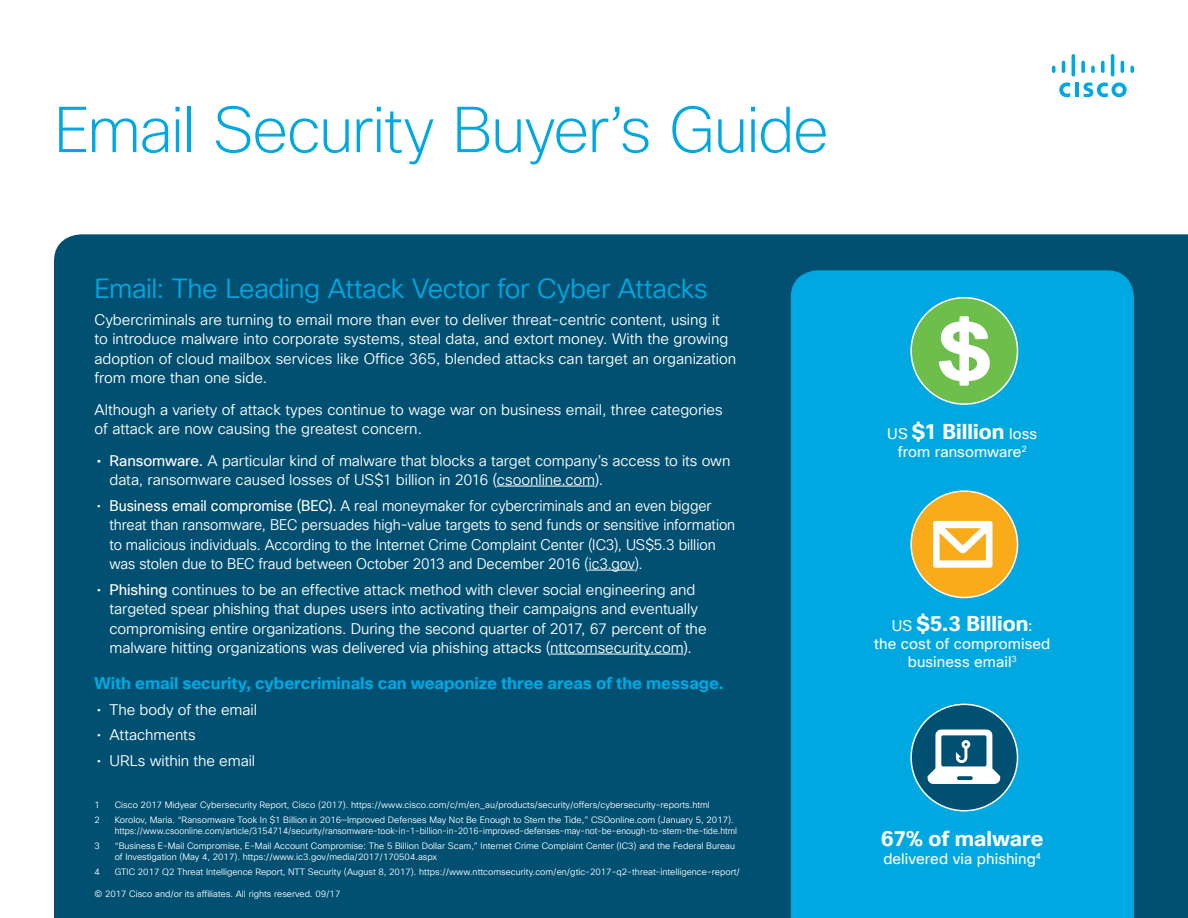
<style>
.page{position:relative;width:1188px;height:918px;background:#fff}
.page>*{position:absolute;margin:0;border:0;box-sizing:border-box;transform-origin:0 0}
.t1{font:200 63px "Cisco Sans TT";letter-spacing:-.025em;color:#00a8e1}
.t2{font:27px "Cisco Sans TT Light";letter-spacing:-.015em;color:#00a8e1}
.t3{font:700 21px "Cisco Sans TT";letter-spacing:.005em;color:#fff}
.t4{font:700 16.5px "Cisco Sans TT";letter-spacing:-.005em;color:#00a8e1}
.t5{font:15px/19.5px "Cisco Sans TT Light";letter-spacing:-.005em;color:#fff}
.t6{font:15px/19.5px "Cisco Sans TT Light";letter-spacing:-.005em;color:#fff;scale:.95 1}
.t7{font:15px/18px "Cisco Sans TT";letter-spacing:.005em;color:#fff;text-align:center}
.t8{font:9px/11.2px "Cisco Sans TT Light";color:#fff}
.s1{font-family:"Cisco Sans TT"}
.s2{font-weight:400;font-size:15px}
</style>
<div class="page">
<div style="left:54px;top:234px;width:1134px;height:684px;background:#015072"></div>
<div style="left:791px;top:270px;width:343px;height:648px;background:#00a8e1"></div>
<hr style="left:1075px;top:83px;width:4px;height:14px;background:#00a8e1">
<svg style="left:1059px;top:82px;width:11px;height:15px"></svg>
<svg style="left:1084px;top:82px;width:43px;height:15px"></svg>
<svg style="left:1052px;top:66px;width:3px;height:7px"></svg>
<svg style="left:1062px;top:61px;width:3px;height:12px"></svg>
<hr style="left:1072px;top:54px;width:3px;height:23px;background:#00a8e1;border-radius:2px">
<svg style="left:1081px;top:61px;width:4px;height:12px"></svg>
<svg style="left:1091px;top:66px;width:4px;height:7px"></svg>
<svg style="left:1101px;top:61px;width:4px;height:12px"></svg>
<hr style="left:1111px;top:54px;width:3px;height:23px;background:#00a8e1;border-radius:2px">
<svg style="left:1121px;top:61px;width:3px;height:12px"></svg>
<svg style="left:1130px;top:66px;width:4px;height:7px"></svg>
<hr style="left:497px;top:486px;width:97px;height:1px;background:#fff">
<hr style="left:589px;top:570px;width:46px;height:1px;background:#fff">
<hr style="left:550px;top:654px;width:133px;height:1px;background:#fff">
<div style="left:911px;top:298px;width:107px;height:106px;background:#6dbe4b;border-radius:50%"></div>
<div style="left:910px;top:297px;width:108px;height:108px;border:2px solid #fff;border-radius:50%"></div>
<svg style="left:939px;top:316px;width:51px;height:70px"></svg>
<div style="left:911px;top:491px;width:107px;height:107px;background:#faab1a;border-radius:50%"></div>
<div style="left:910px;top:490px;width:108px;height:108px;border:2px solid #fff;border-radius:50%"></div>
<svg style="left:933px;top:521px;width:60px;height:47px"></svg>
<div style="left:911px;top:704px;width:107px;height:107px;background:#015072;border-radius:50%"></div>
<div style="left:910px;top:704px;width:108px;height:108px;border:2px solid #fff;border-radius:50%"></div>
<svg style="left:928px;top:730px;width:72px;height:54px"></svg>
<h1 class="t1" style="left:54px;top:89px;width:777px">Email Security Buyer’s Guide</h1>
<h2 class="t2" style="left:94px;top:271px;width:615px">Email: The Leading Attack Vector for Cyber Attacks</h2>
<p class="t5" style="left:94px;top:310px;width:643px">Cybercriminals are turning to email more than ever to deliver threat-centric content, using it to introduce malware into corporate systems, steal data, and extort money. With the growing adoption of cloud mailbox services like Office 365, blended attacks can target an organization from more than one side.</p>
<p class="t5" style="left:94px;top:400px;width:630px">Although a variety of attack types continue to wage war on business email, three categories of attack are now causing the greatest concern.</p>
<p class="t5" style="left:110px;top:451px;width:622px;text-indent:-13px"><span class="s1">• Ransomware.</span> A particular kind of malware that blocks a target company’s access to its own data, ransomware caused losses of US$1 billion in 2016 (csoonline.com).</p>
<p class="t6" style="left:109px;top:496px;width:660px;text-indent:-13px">• <span class="s1">Business email compromise (BEC).</span> A real moneymaker for cybercriminals and an even bigger threat than ransomware, BEC persuades high-value targets to send funds or sensitive information to malicious individuals. According to the Internet Crime Complaint Center (IC3), US$5.3 billion was stolen due to BEC fraud between October 2013 and December 2016 (ic3.gov).</p>
<p class="t5" style="left:110px;top:580px;width:599px;text-indent:-13px">• <span class="s1">Phishing</span> continues to be an effective attack method with clever social engineering and targeted spear phishing that dupes users into activating their campaigns and eventually compromising entire organizations. During the second quarter of 2017, 67 percent of the malware hitting organizations was delivered via phishing attacks (nttcomsecurity.com).</p>
<p class="t4" style="left:94px;top:673px;width:631px">With email security, cybercriminals can weaponize three areas of the message.</p>
<p class="t5" style="left:97px;top:700px;width:162px">• The body of the email</p>
<p class="t5" style="left:97px;top:726px;width:100px">• Attachments</p>
<p class="t5" style="left:97px;top:751px;width:160px">• URLs within the email</p>
<p class="t8" style="left:94px;top:800px;width:7px">1</p>
<p class="t8" style="left:115px;top:800px;width:597px">Cisco 2017 Midyear Cybersecurity Report, Cisco (2017). https://www.cisco.com/c/m/en_au/products/security/offers/cybersecurity-reports.html</p>
<p class="t8" style="left:94px;top:814px;width:7px">2</p>
<p class="t8" style="left:115px;top:814px;width:624px">Korolov, Maria. “Ransomware Took In $1 Billion in 2016—Improved Defenses May Not Be Enough to Stem the Tide,” CSOonline.com (January 5, 2017). https://www.csoonline.com/article/3154714/security/ransomware-took-in-1-billion-in-2016-improved-defenses-may-not-be-enough-to-stem-the-tide.html</p>
<p class="t8" style="left:94px;top:840px;width:7px">3</p>
<p class="t8" style="left:115px;top:840px;width:622px">“Business E-Mail Compromise, E-Mail Account Compromise: The 5 Billion Dollar Scam,” Internet Crime Complaint Center (IC3) and the Federal Bureau of Investigation (May 4, 2017). https://www.ic3.gov/media/2017/170504.aspx</p>
<p class="t8" style="left:94px;top:866px;width:7px">4</p>
<p class="t8" style="left:115px;top:866px;width:627px">GTIC 2017 Q2 Threat Intelligence Report, NTT Security (August 8, 2017). https://www.nttcomsecurity.com/en/gtic-2017-q2-threat-intelligence-report/</p>
<p class="t8" style="left:94px;top:889px;width:247px">© 2017 Cisco and/or its affiliates. All rights reserved. 09/17</p>
<h3 class="t3" style="left:887px;top:418px;width:151px"><span class="s2">US</span> $1 Billion <span class="s2">loss</span></h3>
<p class="t7" style="left:898px;top:443px;width:130px">from ransomware<sup>2</sup></p>
<h3 class="t3" style="left:892px;top:610px;width:143px"><span class="s2">US</span> $5.3 Billion<span class="s2">:</span></h3>
<p class="t7" style="left:874px;top:635px;width:178px">the cost of compromised business email<sup>3</sup></p>
<h3 class="t3" style="left:881px;top:825px;width:164px">67% of malware</h3>
<p class="t7" style="left:883px;top:850px;width:159px">delivered via phishing<sup>4</sup></p>
</div>
